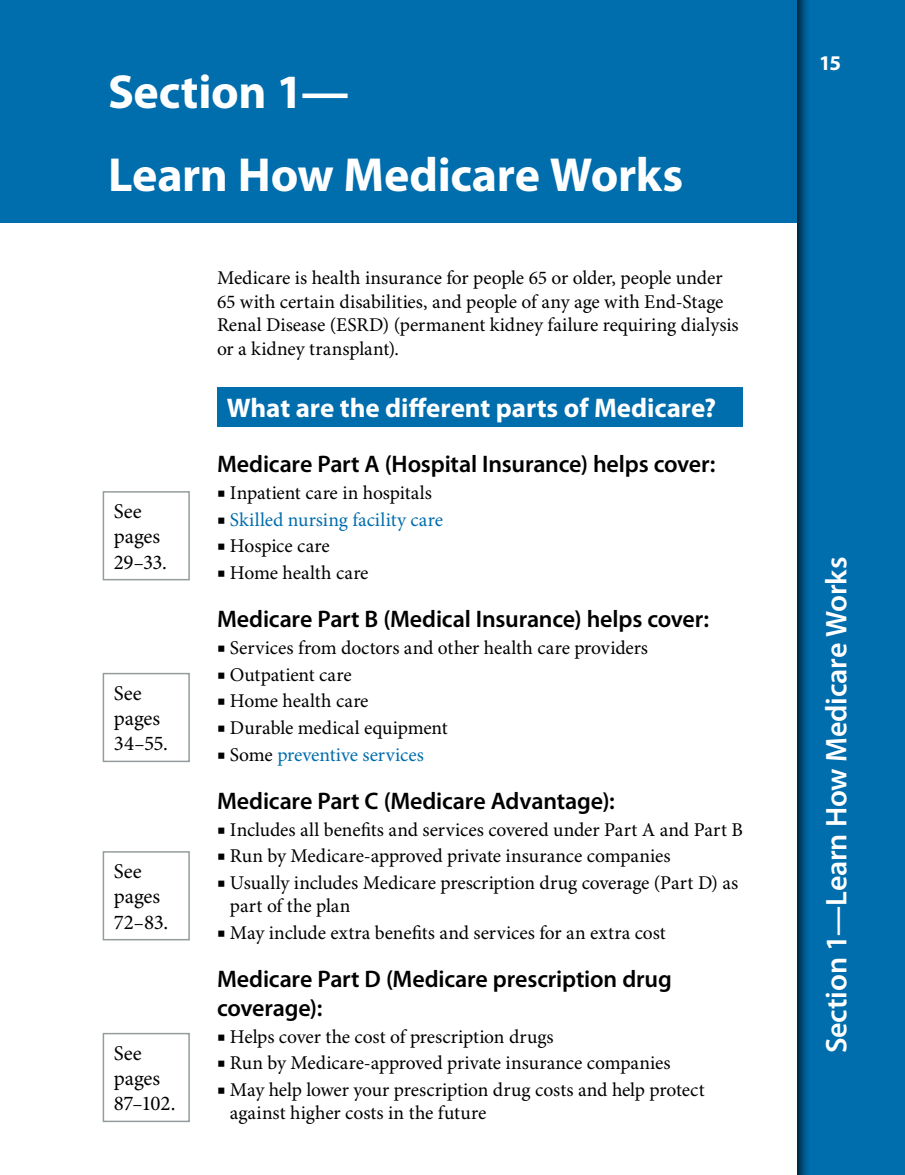
<style>
.page{position:relative;width:905px;height:1175px;background:#fff}
.page>*{position:absolute;margin:0;border:0;box-sizing:border-box;transform-origin:0 0}
.Heading_1__32_pt{font:700 48px/83.1px "Myriad Pro";letter-spacing:-.005em;color:#fff}
.t1{font:600 30px "Myriad Pro";letter-spacing:-.01em;color:#fff}
.t2{font:700 27px "Myriad Pro";letter-spacing:-.005em;color:#fff}
.Heading_3{font:600 24px/28.8px "Myriad Pro";letter-spacing:-.01em;color:#000}
.t3{font:21px/25.2px "Minion Pro";color:#000}
.t4{font:700 21px "Myriad Pro";color:#fff}
.TEXT{font:19.5px/23.4px "Minion Pro";letter-spacing:-.005em;color:#000}
.t5{font:19.5px "Minion Pro";letter-spacing:-.005em;color:#006dad}
.s1{font-size:19.5px}
.s2{font-size:21px}
.s3{font-size:21px;color:#000}
.s4{color:#000}
</style>
<div class="page">
<div style="left:789px;top:0;width:115px;height:1174px;background:#000;opacity:.75"></div>
<div style="left:0;top:0;width:796px;height:223px;background:#006dad"></div>
<div style="left:217px;top:387px;width:525px;height:40px;background:#006dad"></div>
<div style="left:103px;top:491px;width:87px;height:89px;border:2px solid #959c9d"></div>
<div style="left:103px;top:673px;width:87px;height:89px;border:2px solid #959c9d"></div>
<div style="left:103px;top:851px;width:87px;height:89px;border:2px solid #959c9d"></div>
<div style="left:103px;top:1032px;width:87px;height:90px;border:2px solid #959c9d"></div>
<p class="Heading_1__32_pt" style="left:108px;top:51px;width:576px">Section 1—<br>Learn How Medicare Works</p>
<p class="t3" style="left:114px;top:500px;width:55px">See pages<br>29<span class="s1">–</span>33.</p>
<p class="t3" style="left:114px;top:681px;width:56px">See pages<br>34<span class="s1">–</span>55.</p>
<p class="t3" style="left:114px;top:859px;width:56px">See pages<br>72<span class="s1">–</span>83.</p>
<p class="t3" style="left:114px;top:1041px;width:63px">See pages<br>87<span class="s1">–</span>102.</p>
<p class="TEXT" style="left:217px;top:267px;width:523px">Medicare is health insurance for people 65 or older, people under 65 with certain disabilities, and people of any age with End-Stage Renal Disease (ESRD) (permanent kidney failure requiring dialysis or a kidney transplant).</p>
<h2 class="t2" style="left:227px;top:393px;width:491px">What are the different parts of Medicare?</h2>
<p class="Heading_3" style="left:217px;top:450px;width:500px">Medicare Part A (Hospital Insurance) helps cover:</p>
<p class="TEXT" style="left:217px;top:482px;width:216px"><span class="s2">■</span> Inpatient care in hospitals</p>
<p class="t5" style="left:217px;top:508px;width:227px"><span class="s3">■</span> Skilled nursing facility care</p>
<p class="TEXT" style="left:217px;top:535px;width:114px"><span class="s2">■</span> Hospice care</p>
<p class="TEXT" style="left:217px;top:562px;width:153px"><span class="s2">■</span> Home health care</p>
<p class="Heading_3" style="left:217px;top:605px;width:493px">Medicare Part B (Medical Insurance) helps cover:</p>
<p class="TEXT" style="left:217px;top:637px;width:432px"><span class="s2">■</span> Services from doctors and other health care providers</p>
<p class="TEXT" style="left:217px;top:663px;width:136px"><span class="s2">■</span> Outpatient care</p>
<p class="TEXT" style="left:217px;top:690px;width:153px"><span class="s2">■</span> Home health care</p>
<p class="TEXT" style="left:217px;top:717px;width:232px"><span class="s2">■</span> Durable medical equipment</p>
<p class="t5" style="left:217px;top:742px;width:208px"><span class="s3">■</span> <span class="s4">Some</span> preventive services</p>
<p class="Heading_3" style="left:217px;top:786px;width:399px">Medicare Part C (Medicare Advantage):</p>
<p class="TEXT" style="left:217px;top:818px;width:527px"><span class="s2">■</span> Includes all benefits and services covered under Part A and Part B</p>
<p class="TEXT" style="left:217px;top:845px;width:455px"><span class="s2">■</span> Run by Medicare-approved private insurance companies</p>
<p class="TEXT" style="left:230px;top:871px;width:510px;text-indent:-13px"><span class="s2">■</span> Usually includes Medicare prescription drug coverage (Part D) as part of the plan</p>
<p class="TEXT" style="left:217px;top:921px;width:450px"><span class="s2">■</span> May include extra benefits and services for an extra cost</p>
<p class="Heading_3" style="left:217px;top:965px;width:456px">Medicare Part D (Medicare prescription drug coverage):</p>
<p class="TEXT" style="left:217px;top:1025px;width:338px"><span class="s2">■</span> Helps cover the cost of prescription drugs</p>
<p class="TEXT" style="left:217px;top:1052px;width:455px"><span class="s2">■</span> Run by Medicare-approved private insurance companies</p>
<p class="TEXT" style="left:230px;top:1078px;width:476px;text-indent:-13px"><span class="s2">■</span> May help lower your prescription drug costs and help protect against higher costs in the future</p>
<p class="t4" style="left:819px;top:51px;width:23px">15</p>
<h2 class="t1" style="left:819px;top:1053px;width:498px;rotate:-90deg">Section 1—Learn How Medicare Works</h2>
</div>
